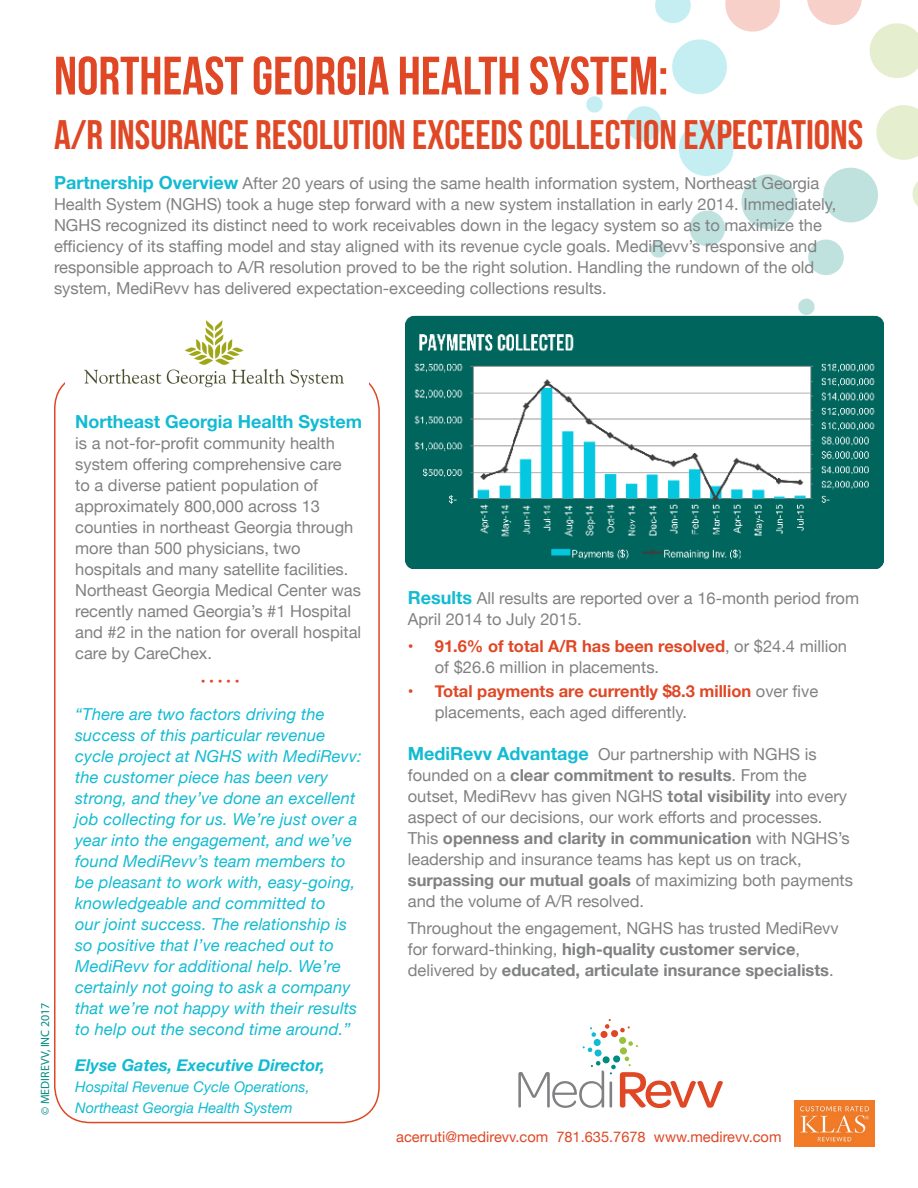
<style>
.page{position:relative;width:918px;height:1188px;background:#fff}
.page>*{position:absolute;margin:0;border:0;box-sizing:border-box;transform-origin:0 0}
.t1{font:54px "Bebas Neue";color:#df4725}
.t2{font:41.25px "Bebas Neue";color:#df4725}
.t3{font:700 18px "Helvetica Neue";color:#12bbd2}
.t4{font:16.5px/21px "Helvetica Neue";color:#808183}
.t5{font:italic 16.5px/21px "Helvetica Neue";letter-spacing:.01em;color:#12bbd2}
.t6{font:italic 700 16.5px "Helvetica Neue";color:#12bbd2}
.t7{font:italic 14.7px/21px "Helvetica Neue";color:#12bbd2}
.t8{font:14.7px "Helvetica Neue";color:#df4725}
.t9{font:13.5px "Helvetica Neue";color:#df4725}
.t10{font:12px "Myriad Pro";color:#008b81}
.s1{font-weight:700;font-size:18px;color:#12bbd2}
.s2{font-weight:700;color:#df4725}
.s3{font-weight:700}
</style>
<div class="page">
<div style="left:54px;top:373px;width:326px;height:750px;border:2px solid #df4725;border-radius:36px"></div>
<svg style="left:655px;top:0;width:125px;height:94px"></svg>
<svg style="left:807px;top:0;width:111px;height:78px"></svg>
<svg style="left:823px;top:105px;width:95px;height:118px"></svg>
<svg style="left:808px;top:239px;width:36px;height:36px"></svg>
<svg style="left:798px;top:298px;width:17px;height:17px"></svg>
<svg style="left:650px;top:241px;width:17px;height:17px"></svg>
<svg style="left:679px;top:121px;width:117px;height:125px"></svg>
<svg style="left:626px;top:106px;width:36px;height:36px"></svg>
<svg style="left:586px;top:96px;width:17px;height:17px"></svg>
<svg style="left:518px;top:1019px;width:205px;height:89px"></svg>
<img style="left:794px;top:1100px;width:81px;height:46px">
<div style="left:65px;top:316px;width:303px;height:85px;background:#fff"></div>
<img style="left:84px;top:320px;width:260px;height:68px">
<img style="left:406px;top:316px;width:477px;height:252px">
<p class="t1" style="left:54px;top:46px;width:616px">NORTHEAST GEORGIA HEALTH SYSTEM:</p>
<p class="t2" style="left:54px;top:112px;width:811px">A/R INSURANCE RESOLUTION EXCEEDS COLLECTION EXPECTATIONS</p>
<p class="t4" style="left:54px;top:173px;width:784px"><span class="s1">Partnership Overview</span> After 20 years of using the same health information system, Northeast Georgia Health System (NGHS) took a huge step forward with a new system installation in early 2014. Immediately, NGHS recognized its distinct need to work receivables down in the legacy system so as to maximize the efficiency of its staffing model and stay aligned with its revenue cycle goals. MediRevv’s responsive and responsible approach to A/R resolution proved to be the right solution. Handling the rundown of the old system, MediRevv has delivered expectation-exceeding collections results.</p>
<p class="t10" style="left:38px;top:1115px;width:114px;rotate:-90deg">© MEDIREVV, INC 2017</p>
<p class="t3" style="left:75px;top:407px;width:288px">Northeast Georgia Health System</p>
<p class="t4" style="left:75px;top:434px;width:288px">is a not-for-profit community health system offering comprehensive care<br>to a diverse patient population of approximately 800,000 across 13 counties in northeast Georgia through more than 500 physicians, two hospitals and many satellite facilities.<br>Northeast Georgia Medical Center was recently named Georgia’s #1 Hospital and #2 in the nation for overall hospital care by CareChex.</p>
<p class="t9" style="left:201px;top:671px;width:40px">• • • • •</p>
<p class="t5" style="left:75px;top:705px;width:288px">“There are two factors driving the success of this particular revenue cycle project at NGHS with MediRevv: the customer piece has been very strong, and they’ve done an excellent job collecting for us. We’re just over a year into the engagement, and we’ve found MediRevv’s team members to be pleasant to work with, easy-going, knowledgeable and committed to<br>our joint success. The relationship is so positive that I’ve reached out to MediRevv for additional help. We’re certainly not going to ask a company that we’re not happy with their results to help out the second time around.”</p>
<p class="t6" style="left:75px;top:1053px;width:251px">Elyse Gates, Executive Director,</p>
<p class="t7" style="left:75px;top:1078px;width:236px">Hospital Revenue Cycle Operations,<br>Northeast Georgia Health System</p>
<p class="t4" style="left:408px;top:589px;width:453px"><span class="s1">Results</span> All results are reported over a 16-month period from<br>April 2014 to July 2015.</p>
<p class="t4" style="left:435px;top:637px;width:414px;text-indent:-27px"><span class="s2">• 91.6% of total A/R has been resolved</span>, or $24.4 million of $26.6 million in placements.</p>
<p class="t4" style="left:435px;top:682px;width:385px;text-indent:-27px"><span class="s2">• Total payments are currently $8.3 million</span> over five placements, each aged differently.</p>
<p class="t4" style="left:408px;top:745px;width:447px"><span class="s1">MediRevv Advantage</span> Our partnership with NGHS is founded on a <span class="s3">clear commitment to results</span>. From the outset, MediRevv has given NGHS <span class="s3">total visibility</span> into every aspect of our decisions, our work efforts and processes.<br>This <span class="s3">openness and clarity in communication</span> with NGHS’s leadership and insurance teams has kept us on track, <span class="s3">surpassing our mutual goals</span> of maximizing both payments and the volume of A/R resolved.</p>
<p class="t4" style="left:408px;top:919px;width:432px">Throughout the engagement, NGHS has trusted MediRevv for forward-thinking, <span class="s3">high-quality customer service</span>, delivered by <span class="s3">educated, articulate insurance specialists</span>.</p>
<p class="t8" style="left:396px;top:1126px;width:387px">acerruti@medirevv.com 781.635.7678 www.medirevv.com</p>
</div>
